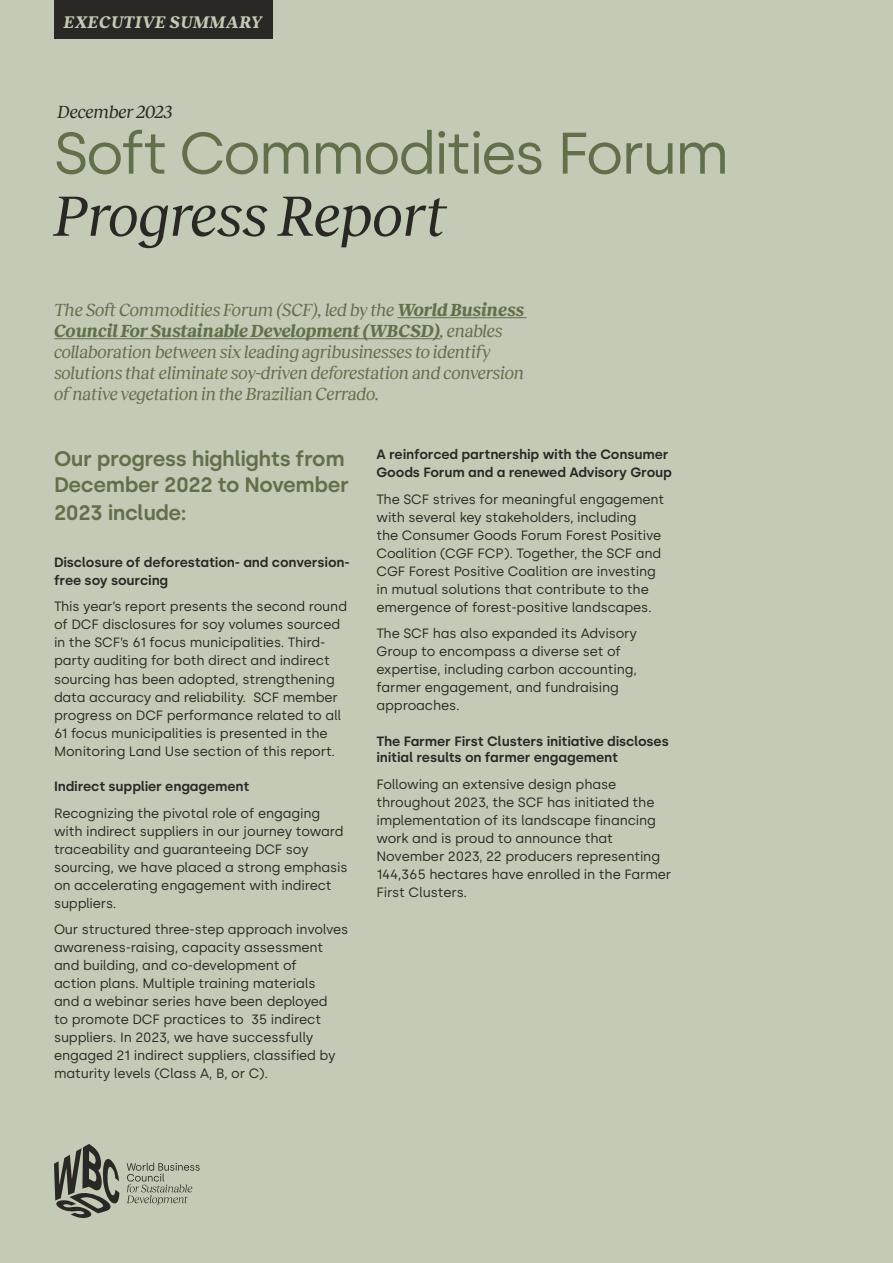
<style>
.page{position:relative;width:893px;height:1263px;background:#c3cbb6}
.page>*{position:absolute;margin:0;border:0;box-sizing:border-box;transform-origin:0 0}
.Cover_title_1{font:58.5px/62.1px "Silka";letter-spacing:-.04em;color:#61704b}
.Cover_subtitle{font:600 21px/25.5px "Silka";letter-spacing:-.02em;color:#61704b}
.Value_standfirst{font:italic 18px/21px "Reckless";letter-spacing:-.015em;color:#61704b}
.Value_standfirst-2{font:italic 18px "Reckless";letter-spacing:-.015em;color:#2a2825}
.t1{font:italic 700 17.4px "Reckless";letter-spacing:.035em;color:#c3cbb6}
.Bullet_numbers{font:13.5px/18px "Silka";letter-spacing:-.01em;color:#2a2825}
.Bullet_numbers-2{font:600 13.5px/18px "Silka";letter-spacing:-.01em;color:#2a2825}
.s1{font-family:"Reckless";font-style:italic;color:#2a2825}
.s2{font-weight:700}
</style>
<div class="page">
<hr style="left:397px;top:317px;width:130px;height:1px;background:#61704b">
<hr style="left:54px;top:338px;width:386px;height:1px;background:#61704b">
<div style="left:54px;top:0;width:218px;height:38px;background:#2a2825"></div>
<svg style="left:126px;top:1163px;width:74px;height:42px"></svg>
<svg style="left:54px;top:1144px;width:65px;height:74px"></svg>
<p class="t1" style="left:64px;top:10px;width:199px">EXECUTIVE SUMMARY</p>
<p class="Value_standfirst-2" style="left:58px;top:99px;width:116px">December 2023</p>
<p class="Cover_title_1" style="left:54px;top:122px;width:677px">Soft Commodities Forum<br><span class="s1">Progress Report</span></p>
<p class="Value_standfirst" style="left:54px;top:298px;width:472px">The Soft Commodities Forum (SCF), led by the <span class="s2">World Business Council For Sustainable Development (WBCSD)</span>, enables collaboration between six leading agribusinesses to identify solutions that eliminate soy-driven deforestation and conversion of native vegetation in the Brazilian Cerrado.</p>
<p class="Cover_subtitle" style="left:54px;top:446px;width:297px">Our progress highlights from<br>December 2022 to November</p>
<p class="Cover_subtitle" style="left:54px;top:500px;width:134px">2023 include:</p>
<p class="Bullet_numbers-2" style="left:54px;top:553px;width:297px">Disclosure of deforestation- and conversion&shy;free soy sourcing</p>
<p class="Bullet_numbers" style="left:54px;top:598px;width:295px">This year’s report presents the second round of DCF disclosures for soy volumes sourced in the SCF’s 61 focus municipalities. Third&shy;party auditing for both direct and indirect sourcing has been adopted, strengthening data accuracy and reliability. SCF member progress on DCF performance related to all 61 focus municipalities is presented in the Monitoring Land Use section of this report.</p>
<p class="Bullet_numbers-2" style="left:54px;top:777px;width:197px">Indirect supplier engagement</p>
<p class="Bullet_numbers" style="left:54px;top:804px;width:295px">Recognizing the pivotal role of engaging with indirect suppliers in our journey toward traceability and guaranteeing DCF soy sourcing, we have placed a strong emphasis on accelerating engagement with indirect suppliers.</p>
<p class="Bullet_numbers" style="left:54px;top:920px;width:296px">Our structured three-step approach involves awareness-raising, capacity assessment and building, and co-development of<br>action plans. Multiple training materials<br>and a webinar series have been deployed<br>to promote DCF practices to 35 indirect suppliers. In 2023, we have successfully engaged 21 indirect suppliers, classified by maturity levels (Class A, B, or C).</p>
<p class="Bullet_numbers-2" style="left:376px;top:446px;width:297px">A reinforced partnership with the Consumer<br>Goods Forum and a renewed Advisory Group</p>
<p class="Bullet_numbers" style="left:376px;top:490px;width:289px">The SCF strives for meaningful engagement with several key stakeholders, including<br>the Consumer Goods Forum Forest Positive Coalition (CGF FCP). Together, the SCF and CGF Forest Positive Coalition are investing in mutual solutions that contribute to the emergence of forest-positive landscapes.</p>
<p class="Bullet_numbers" style="left:376px;top:625px;width:262px">The SCF has also expanded its Advisory<br>Group to encompass a diverse set of expertise, including carbon accounting, farmer engagement, and fundraising approaches.</p>
<p class="Bullet_numbers-2" style="left:376px;top:733px;width:294px;line-height:16.5px">The Farmer First Clusters initiative discloses initial results on farmer engagement</p>
<p class="Bullet_numbers" style="left:376px;top:775px;width:296px">Following an extensive design phase throughout 2023, the SCF has initiated the implementation of its landscape financing work and is proud to announce that November 2023, 22 producers representing 144,365 hectares have enrolled in the Farmer First Clusters.</p>
</div>
